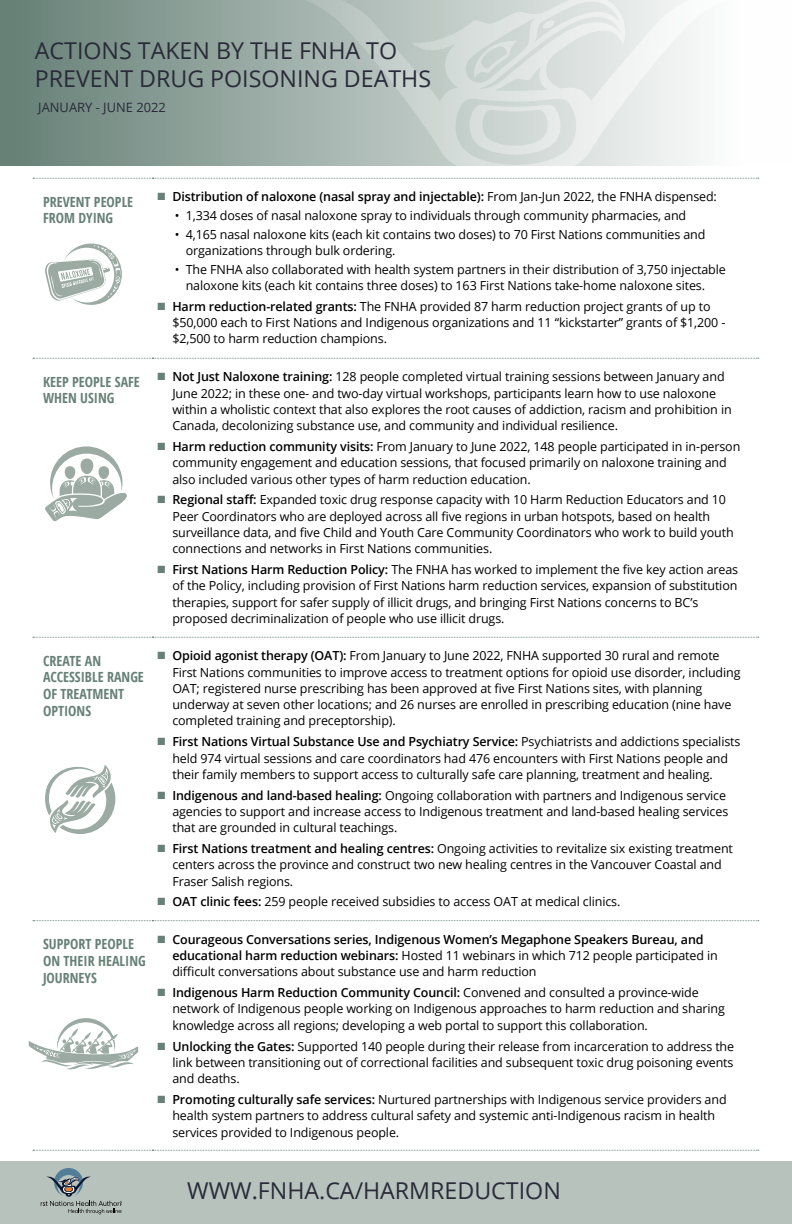
<style>
.page{position:relative;width:792px;height:1224px;background:#fff}
.page>*{position:absolute;margin:0;border:0;box-sizing:border-box;transform-origin:0 0}
.t1{font:23.2px/27.8px "Open Sans";color:#292b38}
.t2{font:700 condensed 14px/16.8px "Open Sans";color:#678177}
.t3{font:12.9px "Open Sans";color:#292b38}
.t4{font:12.5px/16.3px "Open Sans";letter-spacing:-.01em;color:#000}
.t5{font:600 12.5px/16.3px "Open Sans";letter-spacing:-.01em;color:#000}
.s1{color:#678177}
.s2{font-weight:400}
.s3{font-weight:600}
</style>
<div class="page">
<svg style="left:0;top:0;width:280px;height:166px;background:#81978e"></svg>
<svg style="left:280px;top:0;width:418px;height:166px;background:#cdd6d3"></svg>
<div style="left:0;top:1161px;width:792px;height:63px;background:#b7c2bd"></div>
<svg style="left:45px;top:244px;width:77px;height:61px"></svg>
<svg style="left:45px;top:446px;width:82px;height:75px"></svg>
<svg style="left:29px;top:1018px;width:109px;height:52px"></svg>
<svg style="left:45px;top:765px;width:70px;height:69px"></svg>
<svg style="left:33px;top:178px;width:726px;height:1px"></svg>
<svg style="left:33px;top:358px;width:726px;height:1px"></svg>
<svg style="left:33px;top:637px;width:726px;height:1px"></svg>
<svg style="left:33px;top:920px;width:726px;height:1px"></svg>
<svg style="left:33px;top:1150px;width:726px;height:1px"></svg>
<svg style="left:41px;top:1168px;width:80px;height:46px"></svg>
<h1 class="t1" style="left:35px;top:37px;width:398px">ACTIONS TAKEN BY THE FNHA TO<br>PREVENT DRUG POISONING DEATHS</h1>
<p class="t3" style="left:38px;top:98px;width:129px">JANUARY - JUNE 2022</p>
<p class="t2" style="left:43px;top:193px;width:92px">PREVENT PEOPLE<br>FROM DYING</p>
<p class="t5" style="left:157px;top:188px;width:562px"><span class="s1">■</span> Distribution of naloxone (nasal spray and injectable): <span class="s2">From Jan-Jun 2022, the FNHA dispensed:</span></p>
<p class="t4" style="left:175px;top:207px;width:513px">• 1,334 doses of nasal naloxone spray to individuals through community pharmacies, and</p>
<p class="t4" style="left:186px;top:226px;width:521px;text-indent:-11px">• 4,165 nasal naloxone kits (each kit contains two doses) to 70 First Nations communities and organizations through bulk ordering.</p>
<p class="t4" style="left:186px;top:260px;width:542px;text-indent:-11px">• The FNHA also collaborated with health system partners in their distribution of 3,750 injectable naloxone kits (each kit contains three doses) to 163 First Nations take-home naloxone sites.</p>
<p class="t4" style="left:172px;top:298px;width:555px;text-indent:-15px"><span class="s1">■</span> <span class="s3">Harm reduction-related grants:</span> The FNHA provided 87 harm reduction project grants of up to $50,000 each to First Nations and Indigenous organizations and 11 “kickstarter” grants of $1,200 - $2,500 to harm reduction champions.</p>
<p class="t2" style="left:43px;top:373px;width:98px">KEEP PEOPLE SAFE<br>WHEN USING</p>
<p class="t4" style="left:172px;top:368px;width:561px;text-indent:-15px"><span class="s1">■</span> <span class="s3">Not Just Naloxone training:</span> 128 people completed virtual training sessions between January and June 2022; in these one- and two-day virtual workshops, participants learn how to use naloxone within a wholistic context that also explores the root causes of addiction, racism and prohibition in Canada, decolonizing substance use, and community and individual resilience.</p>
<p class="t4" style="left:172px;top:438px;width:570px;text-indent:-15px"><span class="s1">■</span> <span class="s3">Harm reduction community visits:</span> From January to June 2022, 148 people participated in in-person community engagement and education sessions, that focused primarily on naloxone training and also included various other types of harm reduction education.</p>
<p class="t4" style="left:172px;top:491px;width:563px;text-indent:-15px"><span class="s1">■</span> <span class="s3">Regional staff:</span> Expanded toxic drug response capacity with 10 Harm Reduction Educators and 10<br>Peer Coordinators who are deployed across all five regions in urban hotspots, based on health surveillance data, and five Child and Youth Care Community Coordinators who work to build youth connections and networks in First Nations communities.</p>
<p class="t4" style="left:172px;top:561px;width:567px;text-indent:-15px"><span class="s1">■</span> <span class="s3">First Nations Harm Reduction Policy:</span> The FNHA has worked to implement the five key action areas of the Policy, including provision of First Nations harm reduction services, expansion of substitution therapies, support for safer supply of illicit drugs, and bringing First Nations concerns to BC’s proposed decriminalization of people who use illicit drugs.</p>
<p class="t2" style="left:43px;top:652px;width:102px">CREATE AN<br>ACCESSIBLE RANGE<br>OF TREATMENT<br>OPTIONS</p>
<p class="t4" style="left:172px;top:647px;width:570px;text-indent:-15px"><span class="s1">■</span> <span class="s3">Opioid agonist therapy (OAT):</span> From January to June 2022, FNHA supported 30 rural and remote First Nations communities to improve access to treatment options for opioid use disorder, including OAT; registered nurse prescribing has been approved at five First Nations sites, with planning underway at seven other locations; and 26 nurses are enrolled in prescribing education (nine have completed training and preceptorship).</p>
<p class="t4" style="left:172px;top:733px;width:570px;text-indent:-15px"><span class="s1">■</span> <span class="s3">First Nations Virtual Substance Use and Psychiatry Service:</span> Psychiatrists and addictions specialists held 974 virtual sessions and care coordinators had 476 encounters with First Nations people and their family members to support access to culturally safe care planning, treatment and healing.</p>
<p class="t4" style="left:172px;top:787px;width:557px;text-indent:-15px"><span class="s1">■</span> <span class="s3">Indigenous and land-based healing:</span> Ongoing collaboration with partners and Indigenous service agencies to support and increase access to Indigenous treatment and land-based healing services that are grounded in cultural teachings.</p>
<p class="t4" style="left:172px;top:840px;width:562px;text-indent:-15px"><span class="s1">■</span> <span class="s3">First Nations treatment and healing centres:</span> Ongoing activities to revitalize six existing treatment centers across the province and construct two new healing centres in the Vancouver Coastal and<br>Fraser Salish regions.</p>
<p class="t4" style="left:157px;top:893px;width:465px"><span class="s1">■</span> <span class="s3">OAT clinic fees:</span> 259 people received subsidies to access OAT at medical clinics.</p>
<p class="t2" style="left:43px;top:935px;width:104px">SUPPORT PEOPLE<br>ON THEIR HEALING<br>JOURNEYS</p>
<p class="t5" style="left:172px;top:931px;width:547px;text-indent:-15px"><span class="s1">■</span> Courageous Conversations series, Indigenous Women’s Megaphone Speakers Bureau, and educational harm reduction webinars: <span class="s2">Hosted 11 webinars in which 712 people participated in difficult conversations about substance use and harm reduction</span></p>
<p class="t4" style="left:172px;top:984px;width:554px;text-indent:-15px"><span class="s1">■</span> <span class="s3">Indigenous Harm Reduction Community Council:</span> Convened and consulted a province-wide network of Indigenous people working on Indigenous approaches to harm reduction and sharing knowledge across all regions; developing a web portal to support this collaboration.</p>
<p class="t4" style="left:172px;top:1038px;width:563px;text-align:justify;text-indent:-15px"><span class="s1">■</span> <span class="s3">Unlocking the Gates:</span> Supported 140 people during their release from incarceration to address the link between transitioning out of correctional facilities and subsequent toxic drug poisoning events and deaths.</p>
<p class="t4" style="left:172px;top:1091px;width:556px;text-indent:-15px"><span class="s1">■</span> <span class="s3">Promoting culturally safe services:</span> Nurtured partnerships with Indigenous service providers and health system partners to address cultural safety and systemic anti-Indigenous racism in health services provided to Indigenous people.</p>
<h1 class="t1" style="left:187px;top:1176px;width:375px">WWW.FNHA.CA/HARMREDUCTION</h1>
</div>
